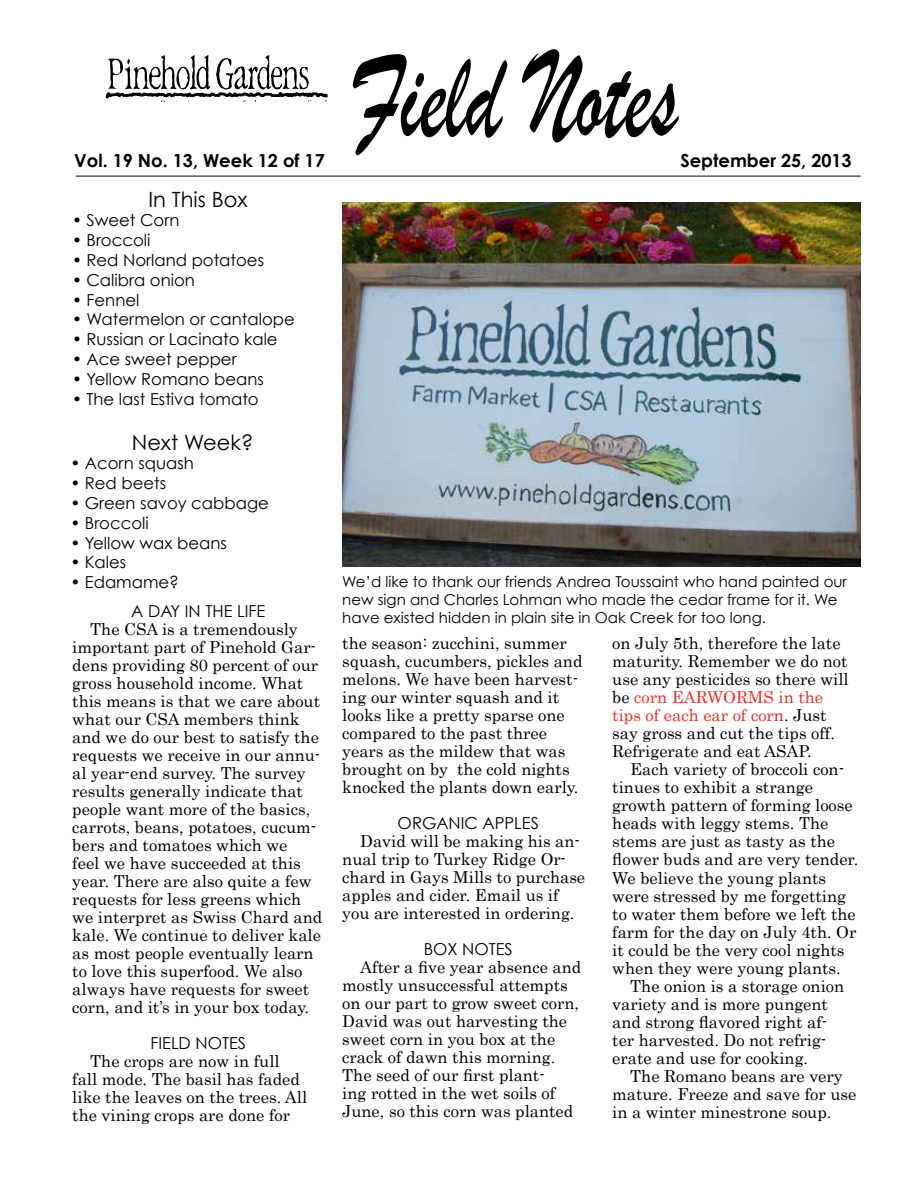
<style>
.page{position:relative;width:918px;height:1188px;background:#fff}
.page>*{position:absolute;margin:0;border:0;box-sizing:border-box;transform-origin:0 0}
.t1{font:130.5px "Brush Script";color:#000;scale:.67 1}
.t2{font:21px "Century Gothic";color:#000}
.t3{font:700 18px "Century Gothic";color:#000}
.t4{font:16.5px/18px "Century";color:#000}
.t5{font:16.5px "Century Gothic";color:#000}
.t6{font:15px/18px "Century Gothic";color:#000}
.s1{color:#ee2e24}
.s2{color:#ed1d24}
</style>
<div class="page">
<svg style="left:106px;top:55px;width:222px;height:47px"></svg>
<hr style="left:76px;top:176px;width:785px;height:1px;background:#000">
<img style="left:342px;top:203px;width:519px;height:364px">
<h1 class="t1" style="left:353px;top:16px;width:487px">Field Notes</h1>
<p class="t3" style="left:74px;top:149px;width:252px">Vol. 19 No. 13, Week 12 of 17</p>
<p class="t3" style="left:680px;top:149px;width:173px">September 25, 2013</p>
<p class="t2" style="left:148px;top:186px;width:101px">In This Box</p>
<p class="t5" style="left:72px;top:210px;width:109px">• Sweet Corn</p>
<p class="t5" style="left:72px;top:230px;width:80px">• Broccoli</p>
<p class="t5" style="left:72px;top:250px;width:194px">• Red Norland potatoes</p>
<p class="t5" style="left:72px;top:270px;width:124px">• Calibra onion</p>
<p class="t5" style="left:72px;top:290px;width:69px">• Fennel</p>
<p class="t5" style="left:72px;top:309px;width:224px">• Watermelon or cantalope</p>
<p class="t5" style="left:72px;top:329px;width:207px">• Russian or Lacinato kale</p>
<p class="t5" style="left:72px;top:349px;width:166px">• Ace sweet pepper</p>
<p class="t5" style="left:72px;top:369px;width:194px">• Yellow Romano beans</p>
<p class="t5" style="left:72px;top:389px;width:188px">• The last Estiva tomato</p>
<p class="t2" style="left:132px;top:429px;width:123px">Next Week?</p>
<p class="t5" style="left:70px;top:453px;width:125px">• Acorn squash</p>
<p class="t5" style="left:70px;top:473px;width:97px">• Red beets</p>
<p class="t5" style="left:70px;top:493px;width:200px">• Green savoy cabbage</p>
<p class="t5" style="left:70px;top:513px;width:80px">• Broccoli</p>
<p class="t5" style="left:70px;top:533px;width:158px">• Yellow wax beans</p>
<p class="t5" style="left:70px;top:552px;width:58px">• Kales</p>
<p class="t5" style="left:70px;top:572px;width:110px">• Edamame?</p>
<p class="t5" style="left:131px;top:601px;width:136px">A DAY IN THE LIFE</p>
<p class="t4" style="left:72px;top:619px;width:251px;text-indent:18px">The CSA is a tremendously important part of Pinehold Gar&shy;dens providing 80 percent of our gross household income. What this means is that we care about what our CSA members think and we do our best to satisfy the requests we receive in our annu&shy;al year-end survey. The survey results generally indicate that people want more of the basics, carrots, beans, potatoes, cucum&shy;bers and tomatoes which we<br>feel we have succeeded at this year. There are also quite a few requests for less greens which we interpret as Swiss Chard and kale. We continue to deliver kale as most people eventually learn to love this superfood. We also always have requests for sweet corn, and it’s in your box today.</p>
<p class="t5" style="left:150px;top:1033px;width:97px">FIELD NOTES</p>
<p class="t4" style="left:72px;top:1051px;width:236px;text-indent:18px">The crops are now in full fall mode. The basil has faded like the leaves on the trees. All the vining crops are done for</p>
<p class="t6" style="left:342px;top:573px;width:506px">We’d like to thank our friends Andrea Toussaint who hand painted our new sign and Charles Lohman who made the cedar frame for it. We have existed hidden in plain site in Oak Creek for too long.</p>
<p class="t4" style="left:342px;top:633px;width:242px">the season: zucchini, summer squash, cucumbers, pickles and melons. We have been harvest&shy;ing our winter squash and it looks like a pretty sparse one compared to the past three years as the mildew that was brought on by the cold nights knocked the plants down early.</p>
<p class="t5" style="left:398px;top:813px;width:143px">ORGANIC APPLES</p>
<p class="t4" style="left:342px;top:831px;width:244px;text-indent:18px">David will be making his an&shy;nual trip to Turkey Ridge Or&shy;chard in Gays Mills to purchase apples and cider. Email us if you are interested in ordering.</p>
<p class="t5" style="left:424px;top:939px;width:91px">BOX NOTES</p>
<p class="t4" style="left:342px;top:957px;width:240px;text-indent:18px">After a five year absence and mostly unsuccessful attempts on our part to grow sweet corn,<br>David was out harvesting the sweet corn in you box at the crack of dawn this morning.<br>The seed of our first plant-<br>ing rotted in the wet soils of<br>June, so this corn was planted</p>
<p class="t4" style="left:612px;top:633px;width:238px">on July 5th, therefore the late maturity. Remember we do not use any pesticides so there will be <span class="s1">corn EARWORMS in the tips of each ear of cor</span><span class="s2">n</span>. Just say gross and cut the tips off.<br>Refrigerate and eat ASAP.</p>
<p class="t4" style="left:612px;top:759px;width:247px;text-indent:18px">Each variety of broccoli con&shy;tinues to exhibit a strange growth pattern of forming loose heads with leggy stems. The stems are just as tasty as the flower buds and are very tender.<br>We believe the young plants were stressed by me forgetting to water them before we left the farm for the day on July 4th. Or it could be the very cool nights when they were young plants.</p>
<p class="t4" style="left:612px;top:975px;width:233px;text-indent:18px">The onion is a storage onion variety and is more pungent and strong flavored right af&shy;ter harvested. Do not refrig&shy;erate and use for cooking.</p>
<p class="t4" style="left:612px;top:1065px;width:246px;text-indent:18px">The Romano beans are very mature. Freeze and save for use in a winter minestrone soup.</p>
</div>
